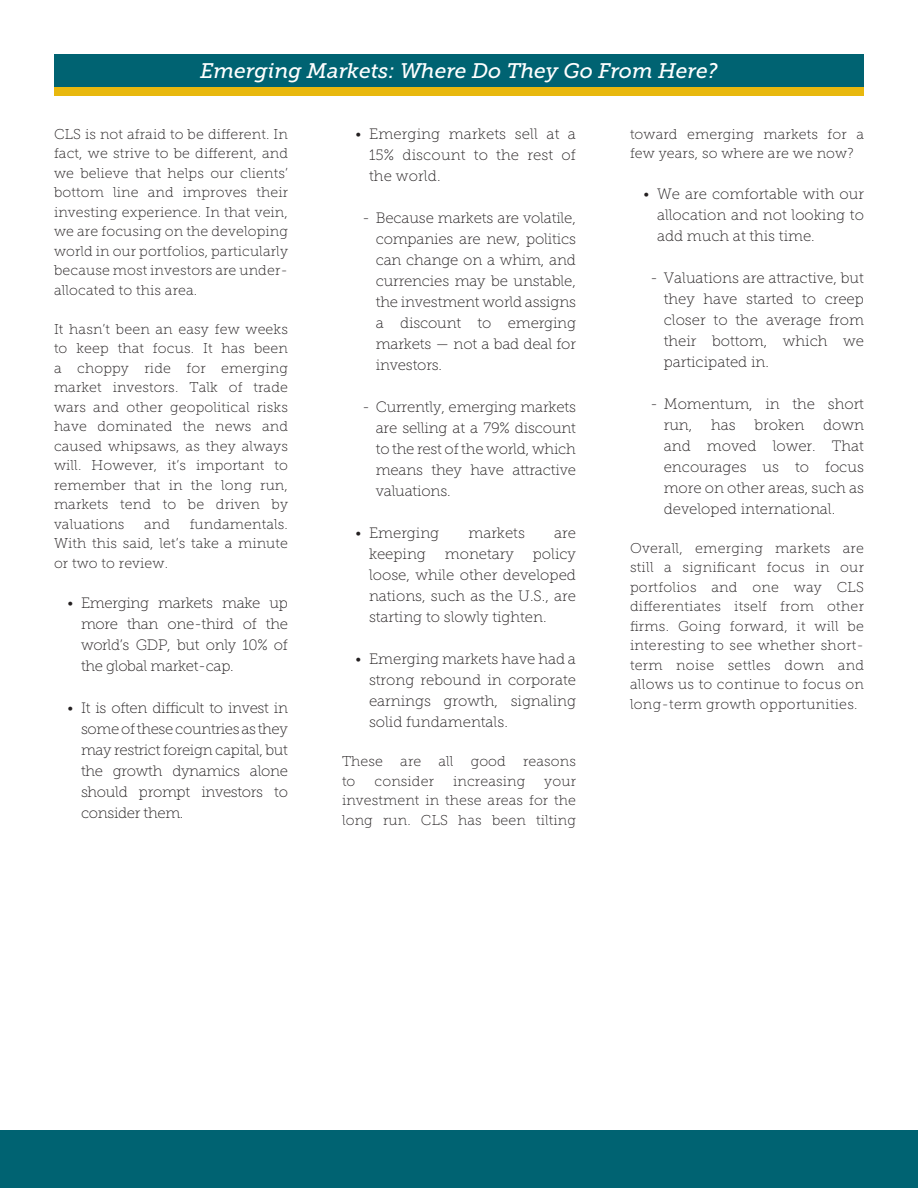
<style>
.page{position:relative;width:918px;height:1188px;background:#fff}
.page>*{position:absolute;margin:0;border:0;box-sizing:border-box;transform-origin:0 0}
.WMR_Headline{font:italic 21px "Museo Slab 500";color:#fff}
.t1{font:15px/21px "Museo Slab 100";color:#231f20;text-align:justify}
.WMR_Body_Copy{font:14.25px/19.5px "Museo Slab 100";letter-spacing:.01em;color:#231f20;text-align:justify}
</style>
<div class="page">
<div style="left:0;top:1131px;width:918px;height:57px;background:#006372"></div>
<div style="left:54px;top:86px;width:810px;height:10px;background:#e8b80e"></div>
<div style="left:54px;top:54px;width:810px;height:32px;background:#006372"></div>
<p class="WMR_Headline" style="left:200px;top:59px;width:519px">Emerging Markets: Where Do They Go From Here?</p>
<p class="WMR_Body_Copy" style="left:54px;top:124px;width:236px">CLS is not afraid to be different. In fact, we strive to be different, and we believe that helps our clients’ bottom line and improves their investing experience. In that vein, we are focusing on the developing world in our portfolios, particularly because most investors are under&shy;allocated to this area.</p>
<p class="WMR_Body_Copy" style="left:54px;top:319px;width:236px">It hasn’t been an easy few weeks to keep that focus. It has been a choppy ride for emerging market investors. Talk of trade wars and other geopolitical risks have dominated the news and caused whipsaws, as they always will. However, it’s important to remember that in the long run, markets tend to be driven by valuations</p>
<p class="WMR_Body_Copy" style="left:54px;top:514px;width:236px;text-indent:136px">fundamentals.<br>With this said, let’s take a minute or two to review.</p>
<p class="t1" style="left:81px;top:593px;width:209px;text-indent:-14px">• Emerging markets make up more than one-third of the world’s GDP, but only 10% of the global market-cap.</p>
<p class="t1" style="left:81px;top:698px;width:209px;text-indent:-14px">• It is often difficult to invest in some of these countries as they may restrict foreign capital, but the growth dynamics alone should prompt investors to consider them.</p>
<p class="WMR_Body_Copy" style="left:144px;top:514px;width:27px">and</p>
<p class="t1" style="left:369px;top:124px;width:209px;text-indent:-14px">• Emerging markets sell at a 15% discount to the rest of the world.</p>
<p class="t1" style="left:376px;top:208px;width:202px;text-indent:-14px">- Because markets are volatile, companies are new, politics can change on a whim, and currencies may be unstable, the investment world assigns a discount to emerging markets — not a bad deal for investors.</p>
<p class="t1" style="left:376px;top:397px;width:202px;text-indent:-14px">- Currently, emerging markets are selling at a 79% discount to the rest of the world, which means they have attractive valuations.</p>
<p class="t1" style="left:356px;top:523px;width:85px">• Emerging</p>
<p class="t1" style="left:468px;top:523px;width:58px">markets</p>
<p class="t1" style="left:554px;top:523px;width:23px">are</p>
<p class="t1" style="left:369px;top:544px;width:58px">keeping</p>
<p class="t1" style="left:445px;top:544px;width:71px">monetary</p>
<p class="t1" style="left:369px;top:544px;width:209px;text-indent:164px">policy loose, while other developed nations, such as the U.S., are starting to slowly tighten.</p>
<p class="t1" style="left:369px;top:649px;width:209px;text-indent:-14px">• Emerging markets have had a strong rebound in corporate earnings growth, signaling solid fundamentals.</p>
<p class="WMR_Body_Copy" style="left:342px;top:752px;width:235px">These are all good reasons to</p>
<p class="WMR_Body_Copy" style="left:375px;top:771px;width:61px">consider</p>
<p class="WMR_Body_Copy" style="left:453px;top:771px;width:74px">increasing</p>
<p class="WMR_Body_Copy" style="left:342px;top:771px;width:236px;text-indent:202px">your investment in these areas for the long run. CLS has been tilting</p>
<p class="WMR_Body_Copy" style="left:630px;top:124px;width:236px">toward emerging markets for a few years, so where are we now?</p>
<p class="t1" style="left:657px;top:183px;width:208px;text-indent:-14px">• We are comfortable with our allocation and not looking to add much at this time.</p>
<p class="t1" style="left:664px;top:267px;width:202px;text-indent:-14px">- Valuations are attractive, but they have started to creep closer to the average from their bottom, which we participated in.</p>
<p class="t1" style="left:664px;top:393px;width:202px;text-indent:-14px">- Momentum, in the short run, has broken down and moved lower. That encourages us to focus more on other areas, such as developed international.</p>
<p class="WMR_Body_Copy" style="left:630px;top:538px;width:236px">Overall, emerging markets are still a significant focus in our portfolios and one way CLS differentiates itself from other firms. Going forward, it will be interesting to see whether short&shy;term noise settles down and allows us to continue to focus on long-term growth opportunities.</p>
</div>
